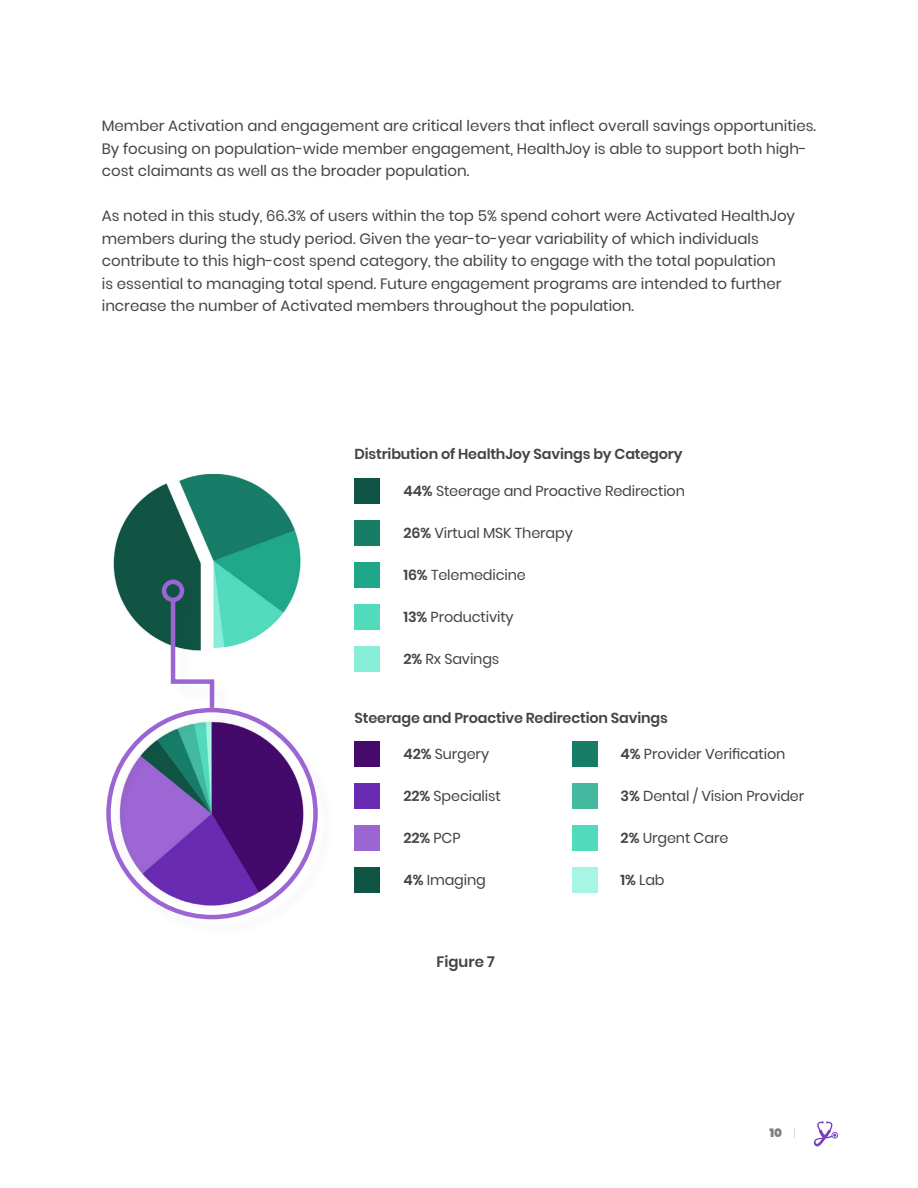
<style>
.page{position:relative;width:918px;height:1188px;background:#fff}
.page>*{position:absolute;margin:0;border:0;box-sizing:border-box;transform-origin:0 0}
.t1{font:15px/22.5px "Poppins";color:#444}
.t2{font:600 15px "Poppins";color:#444}
.t3{font:14.4px "Poppins";letter-spacing:-.01em;color:#444}
.t4{font:600 14.4px "Poppins";letter-spacing:-.01em;color:#444}
.t5{font:900 12px "Poppins";color:#808080}
.s1{font-weight:600}
.s2{font-weight:400}
.s3{font-weight:100}
</style>
<div class="page">
<svg style="left:814px;top:1121px;width:24px;height:25px"></svg>
<div style="left:355px;top:604px;width:25px;height:26px;background:#52dabd"></div>
<div style="left:355px;top:646px;width:25px;height:26px;background:#88eed8"></div>
<div style="left:355px;top:562px;width:25px;height:26px;background:#1fa78a"></div>
<div style="left:355px;top:520px;width:25px;height:26px;background:#177d67"></div>
<div style="left:355px;top:478px;width:25px;height:26px;background:#105445"></div>
<img style="left:113px;top:473px;width:188px;height:173px">
<div style="left:355px;top:868px;width:25px;height:25px;background:#105445"></div>
<div style="left:572px;top:868px;width:25px;height:25px;background:#a7f5e4"></div>
<div style="left:355px;top:826px;width:25px;height:25px;background:#9b66d3"></div>
<div style="left:572px;top:826px;width:25px;height:25px;background:#52dabd"></div>
<div style="left:355px;top:784px;width:25px;height:25px;background:#682bb2"></div>
<div style="left:572px;top:784px;width:25px;height:25px;background:#43b9a0"></div>
<div style="left:355px;top:742px;width:25px;height:25px;background:#450a6b"></div>
<div style="left:572px;top:742px;width:25px;height:25px;background:#177d67"></div>
<div style="left:109px;top:710px;width:227px;height:228px;background:#000;opacity:.05"></div>
<div style="left:164px;top:583px;width:69px;height:143px;background:#000;opacity:.05"></div>
<svg style="left:169px;top:595px;width:48px;height:117px"></svg>
<div style="left:162px;top:580px;width:22px;height:22px;border:4px solid #9b66d3;border-radius:50%"></div>
<p class="t1" style="left:102px;top:115px;width:716px">Member Activation and engagement are critical levers that inflect overall savings opportunities.<br>By focusing on population-wide member engagement, HealthJoy is able to support both high&shy;cost claimants as well as the broader population.</p>
<p class="t1" style="left:102px;top:205px;width:695px">As noted in this study, 66.3% of users within the top 5% spend cohort were Activated HealthJoy members during the study period. Given the year-to-year variability of which individuals contribute to this high-cost spend category, the ability to engage with the total population<br>is essential to managing total spend. Future engagement programs are intended to further increase the number of Activated members throughout the population.</p>
<p class="t4" style="left:355px;top:446px;width:330px">Distribution of HealthJoy Savings by Category</p>
<p class="t3" style="left:404px;top:483px;width:283px"><span class="s1">44%</span> Steerage and Proactive Redirection</p>
<p class="t3" style="left:404px;top:525px;width:171px"><span class="s1">26%</span> Virtual MSK Therapy</p>
<p class="t3" style="left:404px;top:567px;width:124px"><span class="s1">16%</span> Telemedicine</p>
<p class="t3" style="left:404px;top:609px;width:112px"><span class="s1">13%</span> Productivity</p>
<p class="t3" style="left:404px;top:650px;width:97px"><span class="s1">2%</span> Rx Savings</p>
<p class="t4" style="left:355px;top:709px;width:315px">Steerage and Proactive Redirection Savings</p>
<p class="t3" style="left:404px;top:746px;width:87px"><span class="s1">42%</span> Surgery</p>
<p class="t3" style="left:621px;top:746px;width:166px"><span class="s1">4%</span> Provider Verification</p>
<p class="t3" style="left:404px;top:788px;width:99px"><span class="s1">22%</span> Specialist</p>
<p class="t3" style="left:621px;top:788px;width:185px"><span class="s1">3%</span> Dental / Vision Provider</p>
<p class="t4" style="left:404px;top:830px;width:59px">22% <span class="s2">PCP</span></p>
<p class="t3" style="left:621px;top:830px;width:109px"><span class="s1">2%</span> Urgent Care</p>
<p class="t3" style="left:404px;top:872px;width:84px"><span class="s1">4%</span> Imaging</p>
<p class="t3" style="left:621px;top:872px;width:46px"><span class="s1">1%</span> Lab</p>
<p class="t2" style="left:436px;top:953px;width:60px">Figure 7</p>
<p class="t5" style="left:770px;top:1126px;width:28px">10 <span class="s3">|</span></p>
</div>
